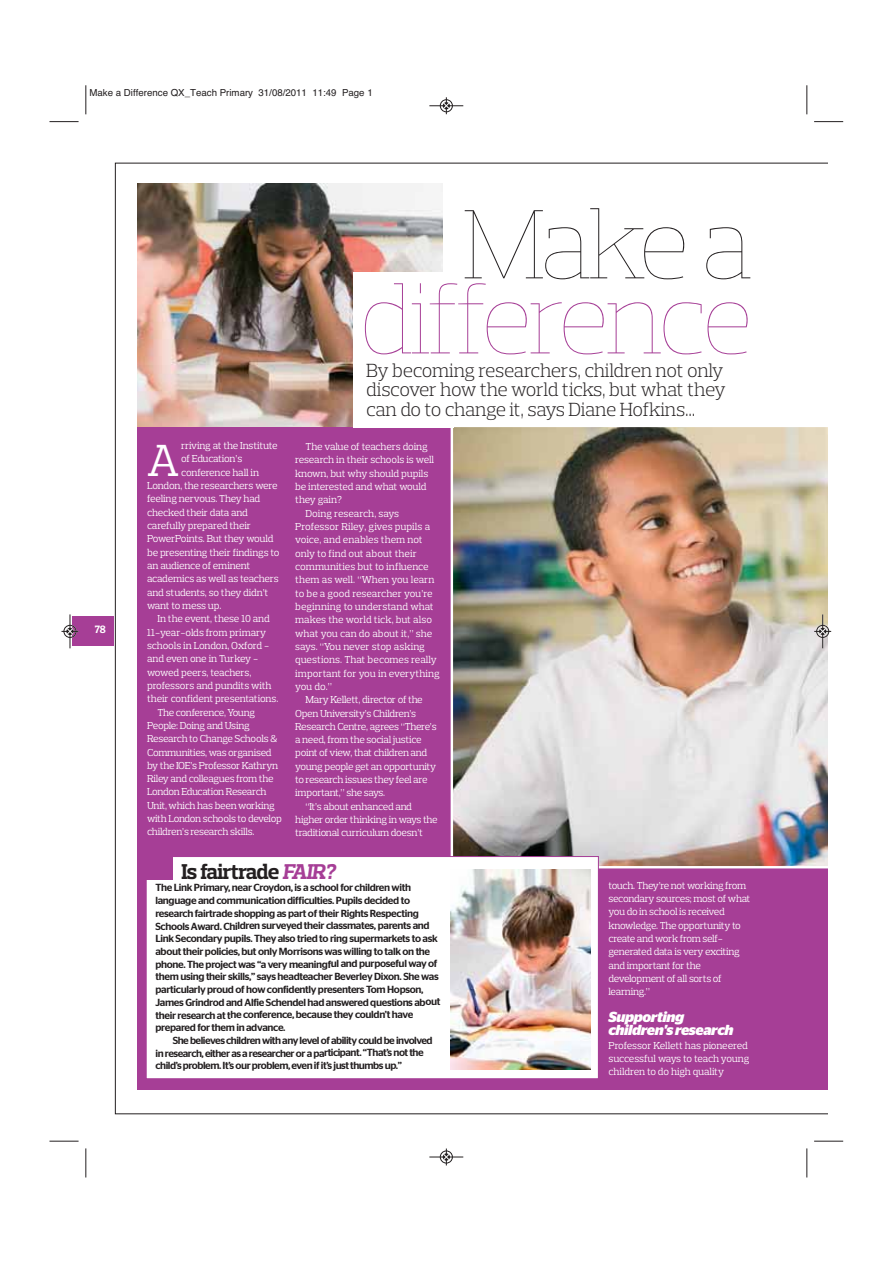
<style>
.page{position:relative;width:893px;height:1263px;background:#fff}
.page>*{position:absolute;margin:0;border:0;box-sizing:border-box;transform-origin:0 0}
.t1{font:100 100.2px "Prelo Slab";letter-spacing:-.05em;color:#a63e96}
.t2{font:100 100.2px "Prelo Slab";color:#231f20}
.t3{font:45.75px "Prelo Slab";color:#fff}
.t4{font:700 21.75px "Prelo Slab";letter-spacing:-.03em;color:#231f20}
.t5{font:300 19.35px/19.4px "Prelo Slab";letter-spacing:-.02em;color:#231f20;text-align:justify}
.t6{font:italic 700 14.55px/13.4px "Stag Sans";letter-spacing:-.03em;color:#fff}
.t7{font:700 10.95px "Prelo Slab";color:#fff}
.t8{font:10.35px/13.4px "Prelo Slab";letter-spacing:-.025em;color:#fff}
.t9{font:500 10.35px/12.8px "Stag Sans";letter-spacing:-.035em;color:#231f20}
.t10{font:10.35px "Prelo Slab";letter-spacing:-.005em;color:#fff}
.t11{font:10.35px "Prelo Slab";letter-spacing:.005em;color:#fff}
.t12{font:10.35px "Prelo Slab";color:#fff}
.t13{font:9.75px "Helvetica";color:#231f20}
.s1{font-style:italic;color:#a63e96}
</style>
<div class="page">
<div style="left:72px;top:616px;width:41px;height:29px;background:#a63e96"></div>
<img style="left:115px;top:163px;width:712px;height:951px">
<svg style="left:85px;top:85px;width:2px;height:29px"></svg>
<hr style="left:49px;top:121px;width:30px;height:1px;background:#231f20">
<svg style="left:806px;top:85px;width:1px;height:29px"></svg>
<svg style="left:814px;top:121px;width:29px;height:1px"></svg>
<hr style="left:86px;top:1148px;width:1px;height:30px;background:#231f20">
<hr style="left:49px;top:1141px;width:30px;height:1px;background:#231f20">
<hr style="left:806px;top:1148px;width:1px;height:30px;background:#231f20">
<svg style="left:814px;top:1141px;width:29px;height:1px"></svg>
<div style="left:440px;top:99px;width:13px;height:13px;border:1px solid #fff;border-radius:50%"></div>
<hr style="left:429px;top:106px;width:34px;height:1px;background:#231f20">
<div style="left:440px;top:100px;width:12px;height:12px;border:1px solid #231f20;border-radius:50%"></div>
<svg style="left:443px;top:97px;width:6px;height:17px"></svg>
<div style="left:440px;top:1151px;width:13px;height:12px;border:1px solid #fff;border-radius:50%"></div>
<hr style="left:429px;top:1157px;width:34px;height:1px;background:#231f20">
<div style="left:440px;top:1151px;width:12px;height:12px;border:1px solid #231f20;border-radius:50%"></div>
<svg style="left:443px;top:1149px;width:6px;height:16px"></svg>
<hr style="left:70px;top:614px;width:1px;height:34px;background:#231f20">
<div style="left:64px;top:625px;width:12px;height:13px;border:1px solid #231f20;border-radius:50%"></div>
<svg style="left:61px;top:628px;width:17px;height:6px"></svg>
<hr style="left:822px;top:614px;width:1px;height:34px;background:#231f20">
<div style="left:816px;top:625px;width:13px;height:13px;border:1px solid #231f20;border-radius:50%"></div>
<svg style="left:814px;top:628px;width:17px;height:6px"></svg>
<p class="t13" style="left:89px;top:89px;width:285px">Make a Difference QX_Teach Primary 31/08/2011 11:49 Page 1</p>
<h1 class="t2" style="left:462px;top:185px;width:293px">Make a</h1>
<h1 class="t1" style="left:358px;top:260px;width:397px">difference</h1>
<p class="t7" style="left:95px;top:623px;width:13px">78</p>
<h2 class="t3" style="left:147px;top:445px;width:34px">A</h2>
<p class="t8" style="left:181px;top:440px;width:98px">rriving at the Institute</p>
<p class="t8" style="left:181px;top:454px;width:63px">of Education’s</p>
<p class="t8" style="left:181px;top:467px;width:79px">conference hall in</p>
<p class="t8" style="left:147px;top:480px;width:132px">London, the researchers were</p>
<p class="t8" style="left:147px;top:493px;width:115px">feeling nervous. They had</p>
<p class="t8" style="left:147px;top:507px;width:102px">checked their data and</p>
<p class="t8" style="left:147px;top:520px;width:105px">carefully prepared their</p>
<p class="t8" style="left:147px;top:533px;width:128px">PowerPoints. But they would</p>
<p class="t8" style="left:147px;top:547px;width:134px">be presenting their findings to</p>
<p class="t8" style="left:147px;top:560px;width:105px">an audience of eminent</p>
<p class="t8" style="left:147px;top:573px;width:133px">academics as well as teachers</p>
<p class="t8" style="left:147px;top:587px;width:123px">and students, so they didn’t</p>
<p class="t8" style="left:147px;top:600px;width:76px">want to mess up.</p>
<p class="t8" style="left:157px;top:613px;width:114px">In the event, these 10 and</p>
<p class="t8" style="left:147px;top:627px;width:120px">11-year-olds from primary</p>
<p class="t8" style="left:147px;top:640px;width:124px">schools in London, Oxford -</p>
<p class="t8" style="left:147px;top:653px;width:113px">and even one in Turkey -</p>
<p class="t10" style="left:147px;top:669px;width:106px">wowed peers, teachers,</p>
<p class="t8" style="left:147px;top:680px;width:126px">professors and pundits with</p>
<p class="t8" style="left:147px;top:693px;width:133px">their confident presentations.</p>
<p class="t8" style="left:157px;top:707px;width:99px">The conference, Young</p>
<p class="t8" style="left:147px;top:720px;width:104px">People: Doing and Using</p>
<p class="t8" style="left:147px;top:733px;width:132px">Research to Change Schools &amp;</p>
<p class="t8" style="left:147px;top:747px;width:126px">Communities, was organised</p>
<p class="t8" style="left:147px;top:760px;width:133px">by the IOE’s Professor Kathryn</p>
<p class="t8" style="left:147px;top:773px;width:128px">Riley and colleagues from the</p>
<p class="t8" style="left:147px;top:787px;width:121px">London Education Research</p>
<p class="t8" style="left:147px;top:800px;width:129px">Unit, which has been working</p>
<p class="t8" style="left:147px;top:813px;width:136px">with London schools to develop</p>
<p class="t8" style="left:147px;top:826px;width:109px">children’s research skills.</p>
<h3 class="t5" style="left:366px;top:363px;width:361px">By becoming researchers, children not only discover how the world ticks, but what they can do to change it, says Diane Hofkins...</h3>
<p class="t8" style="left:305px;top:441px;width:124px">The value of teachers doing</p>
<p class="t10" style="left:295px;top:457px;width:140px">research in their schools is well</p>
<p class="t8" style="left:295px;top:468px;width:135px">known, but why should pupils</p>
<p class="t8" style="left:295px;top:481px;width:133px">be interested and what would</p>
<p class="t8" style="left:295px;top:494px;width:48px">they gain?</p>
<p class="t10" style="left:305px;top:510px;width:95px">Doing research, says</p>
<p class="t10" style="left:295px;top:523px;width:136px">Professor Riley, gives pupils a</p>
<p class="t10" style="left:295px;top:536px;width:129px">voice, and enables them not</p>
<p class="t10" style="left:295px;top:550px;width:123px">only to find out about their</p>
<p class="t10" style="left:295px;top:563px;width:135px">communities but to influence</p>
<p class="t12" style="left:295px;top:576px;width:141px">them as well. “When you learn</p>
<p class="t10" style="left:295px;top:590px;width:139px">to be a good researcher you’re</p>
<p class="t11" style="left:295px;top:603px;width:140px">beginning to understand what</p>
<p class="t10" style="left:295px;top:616px;width:138px">makes the world tick, but also</p>
<p class="t8" style="left:295px;top:628px;width:139px">what you can do about it,” she</p>
<p class="t8" style="left:295px;top:641px;width:131px">says. “You never stop asking</p>
<p class="t12" style="left:295px;top:656px;width:143px">questions. That becomes really</p>
<p class="t11" style="left:295px;top:670px;width:146px">important for you in everything</p>
<p class="t8" style="left:295px;top:681px;width:38px">you do.”</p>
<p class="t8" style="left:305px;top:694px;width:119px">Mary Kellett, director of the</p>
<p class="t8" style="left:295px;top:708px;width:123px">Open University’s Children’s</p>
<p class="t8" style="left:295px;top:721px;width:143px">Research Centre, agrees “There’s</p>
<p class="t8" style="left:295px;top:734px;width:128px">a need, from the social justice</p>
<p class="t8" style="left:295px;top:748px;width:134px">point of view, that children and</p>
<p class="t8" style="left:295px;top:761px;width:143px">young people get an opportunity</p>
<p class="t8" style="left:295px;top:774px;width:134px">to research issues they feel are</p>
<p class="t8" style="left:295px;top:787px;width:91px">important,” she says.</p>
<p class="t8" style="left:305px;top:801px;width:108px">“It’s about enhanced and</p>
<p class="t8" style="left:295px;top:814px;width:144px">higher order thinking in ways the</p>
<p class="t8" style="left:295px;top:827px;width:129px">traditional curriculum doesn’t</p>
<h3 class="t4" style="left:181px;top:858px;width:156px">Is fairtrade <span class="s1">FAIR?</span></h3>
<p class="t9" style="left:155px;top:882px;width:287px">The Link Primary, near Croydon, is a school for children with language and communication difficulties. Pupils decided to research fairtrade shopping as part of their Rights Respecting Schools Award. Children surveyed their classmates, parents and Link Secondary pupils. They also tried to ring supermarkets to ask about their policies, but only Morrisons was willing to talk on the phone. The project was “a very meaningful and purposeful way of them using their skills,” says headteacher Beverley Dixon. She was particularly proud of how confidently presenters Tom Hopson, James Grindrod and Alfie Schendel had answered questions about their research at the conference, because they couldn’t have prepared for them in advance.</p>
<p class="t9" style="left:156px;top:1034px;width:279px;text-indent:17px">She believes children with any level of ability could be involved in research, either as a researcher or a participant. “That’s not the child’s problem. It’s our problem, even if it’s just thumbs up.”</p>
<p class="t8" style="left:608px;top:880px;width:143px">touch. They’re not working from secondary sources; most of what you do in school is received knowledge. The opportunity to create and work from self&shy;generated data is very exciting and important for the development of all sorts of learning.”</p>
<h3 class="t6" style="left:608px;top:1011px;width:126px">Supporting children's research</h3>
<p class="t8" style="left:608px;top:1040px;width:142px">Professor Kellett has pioneered successful ways to teach young children to do high quality</p>
</div>
